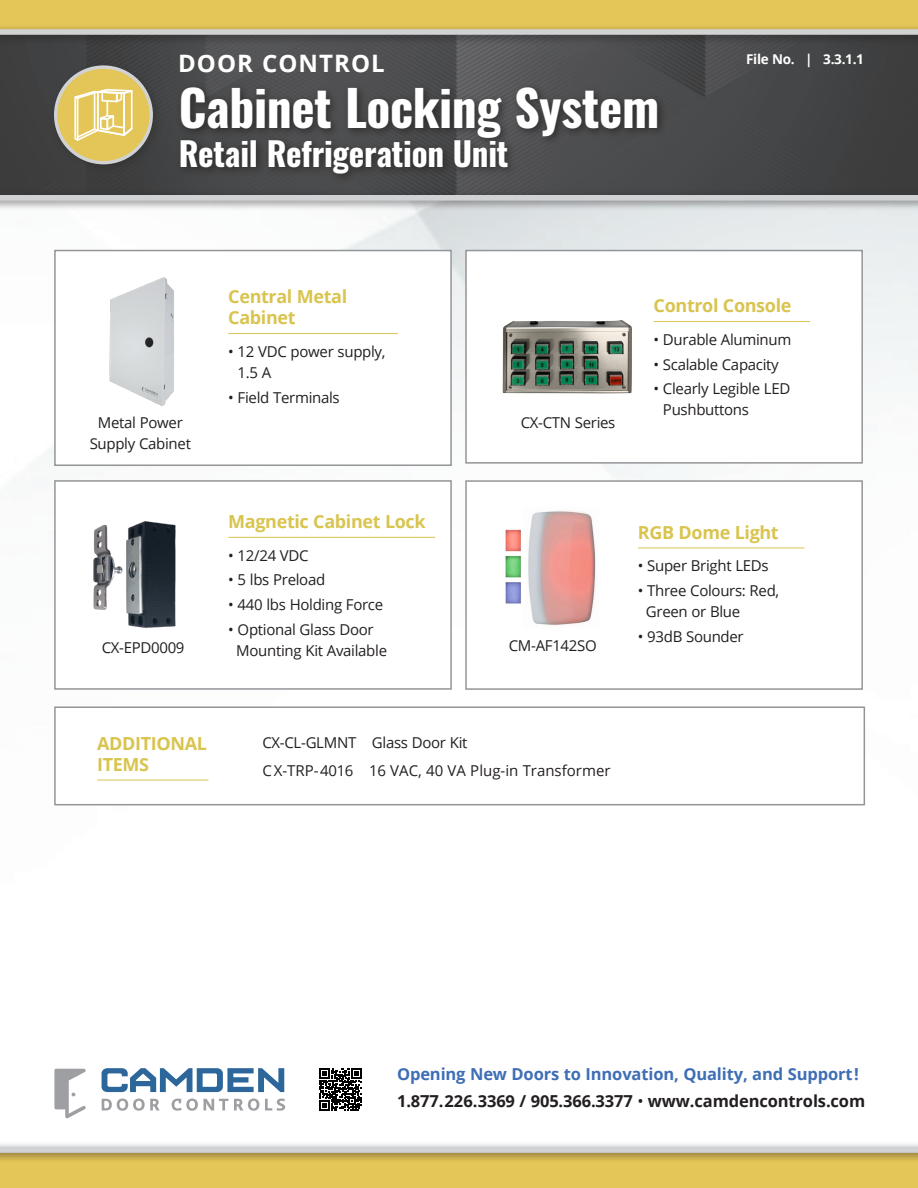
<style>
.page{position:relative;width:918px;height:1188px;background:#fff}
.page>*{position:absolute;margin:0;border:0;box-sizing:border-box;transform-origin:0 0}
.Body{font:700 49.5px "Oswald";letter-spacing:-.01em;color:#fff}
.Body-2{font:700 33px "Oswald";letter-spacing:-.01em;color:#fff}
.Body-3{font:700 24px "Open Sans";letter-spacing:.045em;color:#fff}
.Product_Name{font:700 18px/21px "Open Sans";letter-spacing:-.02em;color:#d9c44f}
.Product_Name-2{font:700 18px/21px "Open Sans";letter-spacing:-.02em;color:#d9c44e}
.Body-4{font:700 16.5px "Open Sans";letter-spacing:-.01em;color:#231f20}
.Body-5{font:700 16.5px "Open Sans";letter-spacing:-.01em;color:#3e6eb5}
.Product_bullets{font:15px/21px "Open Sans";letter-spacing:-.02em;color:#231f20}
.Model_Number{font:15px/21px "Open Sans";letter-spacing:-.02em;color:#231f20;text-align:center}
.Product_bullets-2{font:15px "Open Sans";color:#231f20}
.Model_Number-2{font:700 13.5px "Open Sans";letter-spacing:-.02em;color:#fff}
.s1{font-weight:400}
</style>
<div class="page">
<div style="left:54px;top:250px;width:398px;height:216px;border:2px solid #939598"></div>
<hr style="left:228px;top:333px;width:170px;height:1px;background:#d9c44f">
<img style="left:109px;top:277px;width:66px;height:130px">
<div style="left:465px;top:250px;width:398px;height:214px;background:#fff;border:2px solid #939598"></div>
<hr style="left:654px;top:321px;width:156px;height:1px;background:#d9c44f">
<div style="left:54px;top:480px;width:398px;height:210px;background:#fff;border:2px solid #939598"></div>
<div style="left:465px;top:480px;width:398px;height:210px;background:#fff;border:2px solid #939598"></div>
<hr style="left:228px;top:537px;width:207px;height:1px;background:#d9c44f">
<hr style="left:638px;top:548px;width:167px;height:1px;background:#d9c44f">
<img style="left:93px;top:521px;width:83px;height:107px">
<img style="left:505px;top:510px;width:91px;height:115px">
<div style="left:54px;top:706px;width:811px;height:99px;background:#fff;border:2px solid #939598"></div>
<hr style="left:97px;top:780px;width:111px;height:1px;background:#d9c44f">
<img style="left:502px;top:320px;width:130px;height:74px">
<img style="left:0;top:46px;width:918px;height:144px">
<div style="left:0;top:0;width:918px;height:33px;background:#e4c558"></div>
<div style="left:0;top:1153px;width:918px;height:35px;background:#e4c558"></div>
<div style="left:0;top:190px;width:918px;height:22px;background:#231f20;opacity:.6"></div>
<div style="left:0;top:195px;width:918px;height:6px;background:#d1d2d4"></div>
<div style="left:0;top:24px;width:918px;height:22px;background:#231f20;opacity:.6"></div>
<div style="left:0;top:29px;width:918px;height:6px;background:#d1d2d4"></div>
<div style="left:0;top:1142px;width:918px;height:22px;background:#231f20;opacity:.6"></div>
<div style="left:0;top:1147px;width:918px;height:6px;background:#d1d2d4"></div>
<div style="left:176px;top:82px;width:492px;height:102px;background:#231f20;opacity:.75"></div>
<div style="left:49px;top:60px;width:115px;height:115px;background:#231f20;opacity:.3"></div>
<div style="left:56px;top:67px;width:95px;height:96px;background:#e4c558;border-radius:50%"></div>
<div style="left:54px;top:65px;width:99px;height:99px;border:3px solid #d1d2d4;border-radius:50%"></div>
<svg style="left:74px;top:89px;width:59px;height:52px"></svg>
<hr style="left:94px;top:93px;width:1px;height:36px;background:#fff">
<svg style="left:102px;top:1068px;width:182px;height:24px"></svg>
<svg style="left:102px;top:1099px;width:58px;height:12px"></svg>
<svg style="left:172px;top:1099px;width:87px;height:12px"></svg>
<svg style="left:265px;top:1099px;width:20px;height:12px"></svg>
<svg style="left:54px;top:1069px;width:32px;height:50px"></svg>
<svg style="left:319px;top:1068px;width:42px;height:42px"></svg>
<p class="Body-3" style="left:178px;top:47px;width:208px">DOOR CONTROL</p>
<p class="Model_Number-2" style="left:746px;top:50px;width:119px">File No. | 3.3.1.1</p>
<p class="Body" style="left:179px;top:82px;width:482px">Cabinet Locking System</p>
<p class="Body-2" style="left:179px;top:136px;width:331px">Retail Refrigeration Unit</p>
<p class="Model_Number" style="left:90px;top:412px;width:103px">Metal Power<br>Supply Cabinet</p>
<p class="Product_Name" style="left:228px;top:286px;width:120px">Central Metal<br>Cabinet</p>
<p class="Product_bullets" style="left:238px;top:341px;width:149px;text-indent:-9px">• 12 VDC power supply,<br>1.5 A</p>
<p class="Product_bullets" style="left:228px;top:386px;width:113px">• Field Terminals</p>
<p class="Model_Number" style="left:521px;top:412px;width:96px">CX-CTN Series</p>
<p class="Product_Name" style="left:654px;top:295px;width:139px">Control Console</p>
<p class="Product_bullets" style="left:654px;top:329px;width:139px">• Durable Aluminum</p>
<p class="Product_bullets" style="left:654px;top:353px;width:127px">• Scalable Capacity</p>
<p class="Product_bullets" style="left:663px;top:378px;width:129px;text-indent:-9px">• Clearly Legible LED<br>Pushbuttons</p>
<p class="Product_Name" style="left:228px;top:510px;width:199px">Magnetic Cabinet Lock</p>
<p class="Product_bullets" style="left:228px;top:544px;width:82px">• 12/24 VDC</p>
<p class="Product_bullets" style="left:228px;top:569px;width:98px">• 5 lbs Preload</p>
<p class="Product_bullets" style="left:228px;top:594px;width:156px">• 440 lbs Holding Force</p>
<p class="Product_bullets" style="left:236px;top:619px;width:152px;text-indent:-8px">• Optional Glass Door<br>Mounting Kit Available</p>
<p class="Model_Number" style="left:102px;top:636px;width:84px">CX-EPD0009</p>
<p class="Model_Number" style="left:509px;top:634px;width:90px">CM-AF142SO</p>
<p class="Product_Name" style="left:638px;top:521px;width:142px">RGB Dome Light</p>
<p class="Product_bullets" style="left:638px;top:555px;width:132px">• Super Bright LEDs</p>
<p class="Product_bullets" style="left:646px;top:580px;width:135px;text-indent:-8px">• Three Colours: Red,<br>Green or Blue</p>
<p class="Product_bullets" style="left:638px;top:625px;width:107px">• 93dB Sounder</p>
<p class="Product_Name-2" style="left:97px;top:732px;width:111px">ADDITIONAL<br>ITEMS</p>
<p class="Product_bullets" style="left:262px;top:732px;width:207px">CX-CL-GLMNT Glass Door Kit</p>
<p class="Product_bullets-2" style="left:262px;top:760px;width:350px">CX-TRP-4016 16 VAC, 40 VA Plug-in Transformer</p>
<p class="Body-5" style="left:397px;top:1063px;width:463px">Opening New Doors to Innovation, Quality, and Support!</p>
<p class="Body-4" style="left:397px;top:1089px;width:470px">1.877.226.3369 / 905.366.3377 <span class="s1">•</span> www.camdencontrols.com</p>
</div>
